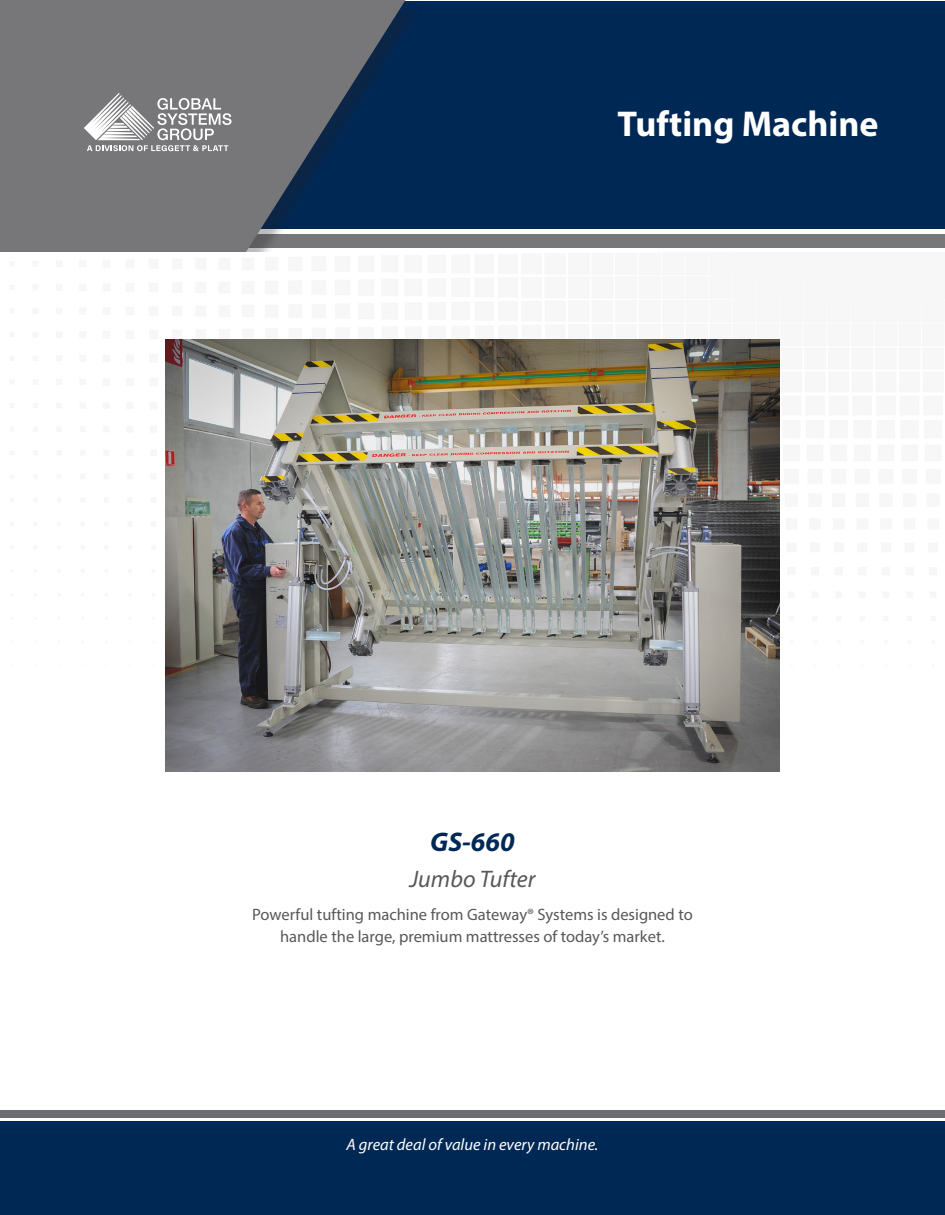
<style>
.page{position:relative;width:945px;height:1215px;background:#fff}
.page>*{position:absolute;margin:0;border:0;box-sizing:border-box;transform-origin:0 0}
.t1{font:700 36px "Myriad Pro";color:#fff}
.t2{font:italic 700 27px "Myriad Pro";color:#002855}
.t3{font:italic 24px "Myriad Pro";color:#57585a}
.t4{font:16.5px/22.5px "Myriad Pro";color:#57585a;text-align:center}
.t5{font:italic 16.5px "Myriad Pro";color:#fff}
</style>
<div class="page">
<div style="left:0;top:2px;width:945px;height:228px;background:#002855"></div>
<div style="left:0;top:1122px;width:945px;height:93px;background:#002855"></div>
<div style="left:2px;top:234px;width:943px;height:14px;background:#77777a"></div>
<div style="left:0;top:1110px;width:945px;height:7px;background:#6c6d70"></div>
<div style="left:2px;top:2px;width:421px;height:284px;background:#231f20;opacity:.3"></div>
<svg style="left:0;top:0;width:406px;height:252px;fill:#77777a"></svg>
<img style="left:2px;top:252px;width:778px;height:88px">
<svg style="left:84px;top:93px;width:148px;height:58px;background:#9f9fa1"></svg>
<img style="left:165px;top:340px;width:615px;height:432px">
<h1 class="t1" style="left:618px;top:100px;width:262px">Tufting Machine</h1>
<h2 class="t2" style="left:430px;top:825px;width:86px">GS-660</h2>
<h3 class="t3" style="left:410px;top:864px;width:127px">Jumbo Tufter</h3>
<p class="t4" style="left:252px;top:903px;width:442px">Powerful tufting machine from Gateway® Systems is designed to handle the large, premium mattresses of today’s market.</p>
<p class="t5" style="left:347px;top:1134px;width:253px">A great deal of value in every machine.</p>
</div>
